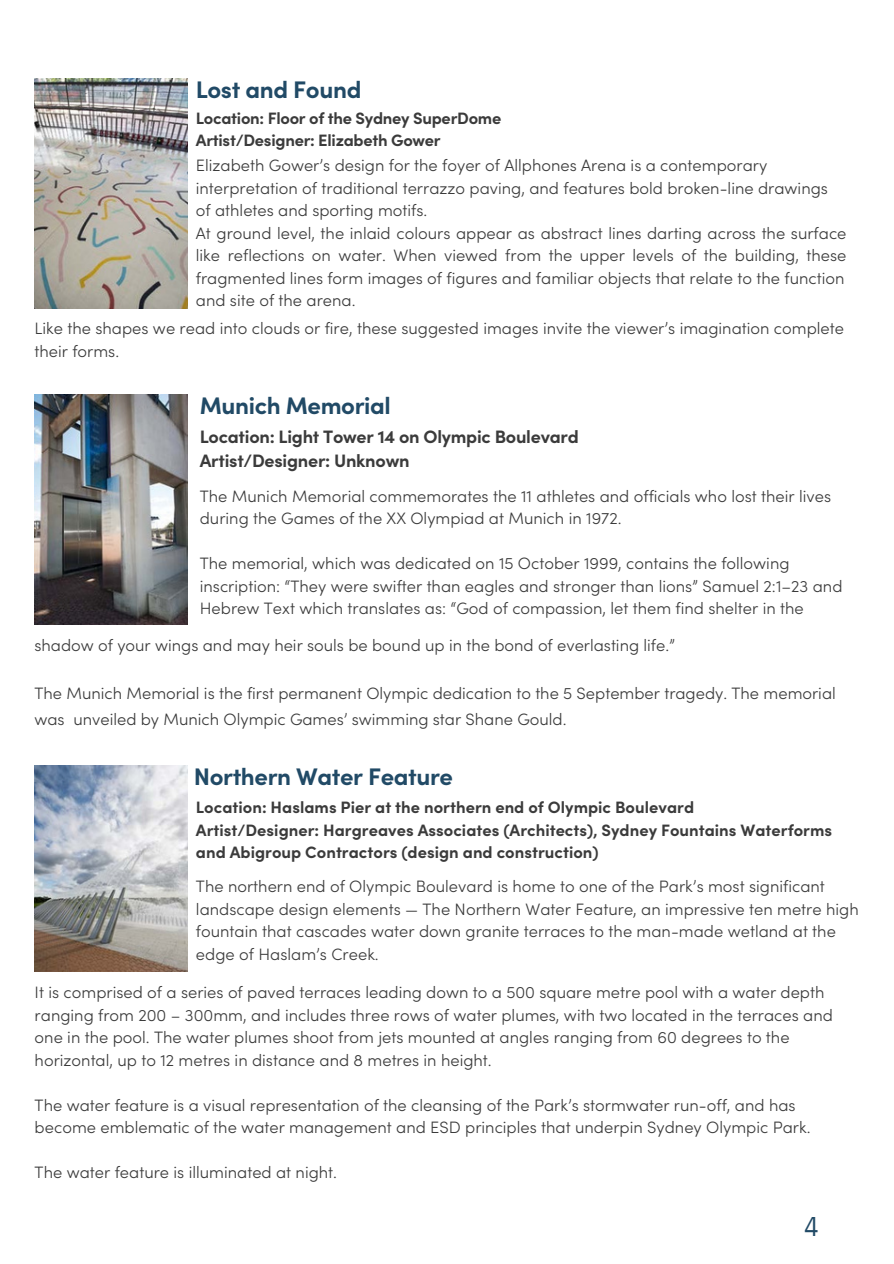
<style>
.page{position:relative;width:894px;height:1264px;background:#fff}
.page>*{position:absolute;margin:0;border:0;box-sizing:border-box;transform-origin:0 0}
.t1{font:27px "IBM Plex Sans Cond";color:#214a66}
.t2{font:700 24px "Sofia Pro";letter-spacing:-.015em;color:#214a66}
.t3{font:700 18px/24.8px "Sofia Pro";letter-spacing:-.015em;color:#3b3b3b}
.t4{font:300 16.5px/22.5px "Sofia Pro";color:#3b3b3b}
.t5{font:700 16.5px/22.5px "Sofia Pro";color:#3b3b3b}
</style>
<div class="page">
<img style="left:34px;top:79px;width:153px;height:229px">
<img style="left:35px;top:395px;width:153px;height:229px">
<img style="left:35px;top:765px;width:153px;height:206px">
<p class="t2" style="left:196px;top:81px;width:167px">Lost and Found</p>
<p class="t5" style="left:196px;top:108px;width:307px">Location: Floor of the Sydney SuperDome<br>Artist/Designer: Elizabeth Gower</p>
<h2 class="t4" style="left:196px;top:156px;width:572px">Elizabeth Gower’s design for the foyer of Allphones Arena is a contemporary</h2>
<p class="t4" style="left:196px;top:178px;width:633px">interpretation of traditional terrazzo paving, and features bold broken-line drawings of athletes and sporting motifs.</p>
<p class="t4" style="left:196px;top:223px;width:652px;text-align:justify">At ground level, the inlaid colours appear as abstract lines darting across the surface like reflections on water. When viewed from the upper levels of the building, these fragmented lines form images of figures and familiar objects that relate to the function</p>
<p class="t4" style="left:196px;top:291px;width:161px">and site of the arena.</p>
<p class="t4" style="left:34px;top:319px;width:810px">Like the shapes we read into clouds or fire, these suggested images invite the viewer’s imagination complete their forms.</p>
<h2 class="t2" style="left:200px;top:396px;width:192px">Munich Memorial</h2>
<p class="t3" style="left:200px;top:426px;width:380px">Location: Light Tower 14 on Olympic Boulevard<br>Artist/Designer: Unknown</p>
<p class="t4" style="left:200px;top:486px;width:632px">The Munich Memorial commemorates the 11 athletes and officials who lost their lives</p>
<p class="t4" style="left:200px;top:508px;width:423px">during the Games of the XX Olympiad at Munich in 1972.</p>
<p class="t4" style="left:200px;top:553px;width:644px">The memorial, which was dedicated on 15 October 1999, contains the following inscription: “They were swifter than eagles and stronger than lions” Samuel 2:1–23 and<br>Hebrew Text which translates as: “God of compassion, let them find shelter in the</p>
<p class="t4" style="left:34px;top:635px;width:642px">shadow of your wings and may heir souls be bound up in the bond of everlasting life.”</p>
<p class="t4" style="left:34px;top:682px;width:802px;line-height:25.8px">The Munich Memorial is the first permanent Olympic dedication to the 5 September tragedy. The memorial was unveiled by Munich Olympic Games’ swimming star Shane Gould.</p>
<h2 class="t2" style="left:194px;top:767px;width:261px">Northern Water Feature</h2>
<p class="t5" style="left:196px;top:798px;width:637px">Location: Haslams Pier at the northern end of Olympic Boulevard<br>Artist/Designer: Hargreaves Associates (Architects), Sydney Fountains Waterforms and Abigroup Contractors (design and construction)</p>
<p class="t4" style="left:196px;top:876px;width:630px">The northern end of Olympic Boulevard is home to one of the Park’s most significant</p>
<p class="t4" style="left:196px;top:899px;width:664px">landscape design elements — The Northern Water Feature, an impressive ten metre high</p>
<p class="t4" style="left:196px;top:921px;width:641px">fountain that cascades water down granite terraces to the man-made wetland at the</p>
<p class="t4" style="left:196px;top:944px;width:184px">edge of Haslam’s Creek.</p>
<p class="t4" style="left:35px;top:982px;width:799px">It is comprised of a series of paved terraces leading down to a 500 square metre pool with a water depth ranging from 200 – 300mm, and includes three rows of water plumes, with two located in the terraces and one in the pool. The water plumes shoot from jets mounted at angles ranging from 60 degrees to the horizontal, up to 12 metres in distance and 8 metres in height.</p>
<p class="t4" style="left:35px;top:1095px;width:777px">The water feature is a visual representation of the cleansing of the Park’s stormwater run-off, and has become emblematic of the water management and ESD principles that underpin Sydney Olympic Park.</p>
<p class="t4" style="left:35px;top:1162px;width:304px">The water feature is illuminated at night.</p>
<p class="t1" style="left:803px;top:1208px;width:16px">4</p>
</div>
